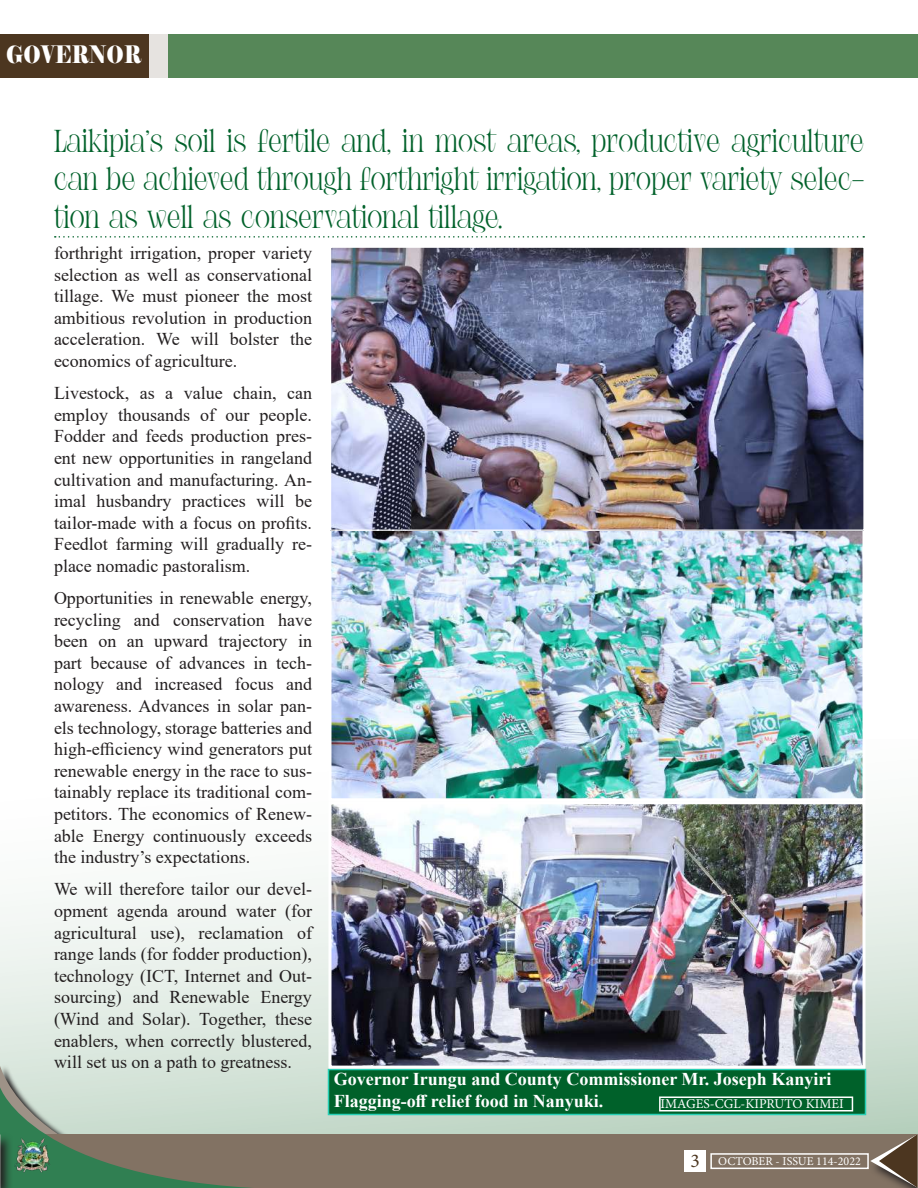
<style>
.page{position:relative;width:918px;height:1188px;background:#fff}
.page>*{position:absolute;margin:0;border:0;box-sizing:border-box;transform-origin:0 0}
.t1{font:31.5px/37.8px "Moresby";color:#00612a;text-align:justify}
.t2{font:24px "Elephant";color:#fff;scale:.8 1}
.t3{font:18px/21.6px "Times New Roman";color:#231f20;text-align:justify}
.t4{font:700 18px/21.6px "Times New Roman";color:#fff}
.t5{font:13.5px "Minion Pro";color:#fff}
.t6{font:12px "Minion Pro";color:#fff}
.s1{font-size:19.5px;color:#4c3620}
</style>
<div class="page">
<svg style="left:0;top:822px;width:918px;height:312px"></svg>
<svg style="left:55px;top:236px;width:809px;height:2px"></svg>
<div style="left:328px;top:1070px;width:538px;height:44px;background:#00612a"></div>
<div style="left:328px;top:1069px;width:538px;height:46px;border:2px solid #27cfb5"></div>
<img style="left:332px;top:531px;width:530px;height:266px">
<div style="left:328px;top:514px;width:538px;height:287px;border:3px solid #fff"></div>
<img style="left:332px;top:805px;width:530px;height:260px">
<div style="left:328px;top:801px;width:538px;height:268px;border:3px solid #fff"></div>
<img style="left:332px;top:249px;width:531px;height:280px">
<div style="left:330px;top:247px;width:535px;height:284px;border:1px solid #fff"></div>
<div style="left:0;top:1063px;width:305px;height:125px;background:#d7e5db"></div>
<svg style="left:0;top:1066px;width:449px;height:21px"></svg>
<div style="left:144px;top:34px;width:774px;height:43px;background:#568758"></div>
<div style="left:0;top:34px;width:149px;height:43px;background:#4c3620"></div>
<div style="left:149px;top:34px;width:19px;height:43px;background:#e6e3e0"></div>
<div style="left:0;top:1134px;width:918px;height:54px;background:#827263"></div>
<svg style="left:0;top:1087px;width:503px;height:101px"></svg>
<div style="left:869px;top:1132px;width:49px;height:56px;background:#b5cfbc"></div>
<svg style="left:870px;top:1134px;width:48px;height:54px;background:#736253"></svg>
<div style="left:684px;top:1150px;width:22px;height:22px;background:#fff"></div>
<div style="left:710px;top:1153px;width:159px;height:16px;border:2px solid #fff"></div>
<img style="left:14px;top:1137px;width:36px;height:35px">
<svg style="left:0;top:1132px;width:14px;height:56px"></svg>
<div style="left:659px;top:1096px;width:194px;height:16px;border:2px solid #fff"></div>
<h2 class="t2" style="left:6px;top:40px;width:171px">GOVERNOR</h2>
<h1 class="t1" style="left:54px;top:124px;width:812px">Laikipia’s soil is fertile and, in most areas, productive agriculture can be achieved through forthright irrigation, proper variety selec&shy;tion as well as conservational tillage.</h1>
<p class="t3" style="left:54px;top:242px;width:260px">forthright irrigation, proper variety selection as well as conservational tillage. We must pioneer the most ambitious revolution in production acceleration. We will bolster the economics of agriculture.</p>
<p class="t3" style="left:54px;top:382px;width:260px">Livestock, as a value chain, can employ thousands of our people.<br>Fodder and feeds production pres&shy;ent new opportunities in rangeland cultivation and manufacturing. An&shy;imal husbandry practices will be tailor-made with a focus on profits.<br>Feedlot farming will gradually re&shy;place nomadic pastoralism.</p>
<p class="t3" style="left:54px;top:587px;width:260px">Opportunities in renewable energy, recycling and conservation have been on an upward trajectory in part because of advances in tech&shy;nology and increased focus and awareness. Advances in solar pan&shy;els technology, storage batteries and high-efficiency wind generators put renewable energy in the race to sus&shy;tainably replace its traditional com&shy;petitors. The economics of Renew&shy;able Energy continuously exceeds the industry’s expectations.</p>
<p class="t3" style="left:54px;top:878px;width:260px">We will therefore tailor our devel&shy;opment agenda around water (for agricultural use), reclamation of range lands (for fodder production), technology (ICT, Internet and Out&shy;sourcing) and Renewable Energy (Wind and Solar). Together, these enablers, when correctly blustered, will set us on a path to greatness.</p>
<p class="t4" style="left:334px;top:1068px;width:499px">Governor Irungu and County Commissioner Mr. Joseph Kanyiri<br>Flagging-off relief food in Nanyuki.</p>
<p class="t5" style="left:661px;top:1094px;width:185px">IMAGES-CGL-KIPRUTO KIMEI</p>
<p class="t6" style="left:690px;top:1153px;width:172px"><span class="s1">3</span> OCTOBER - ISSUE 114-2022</p>
</div>
